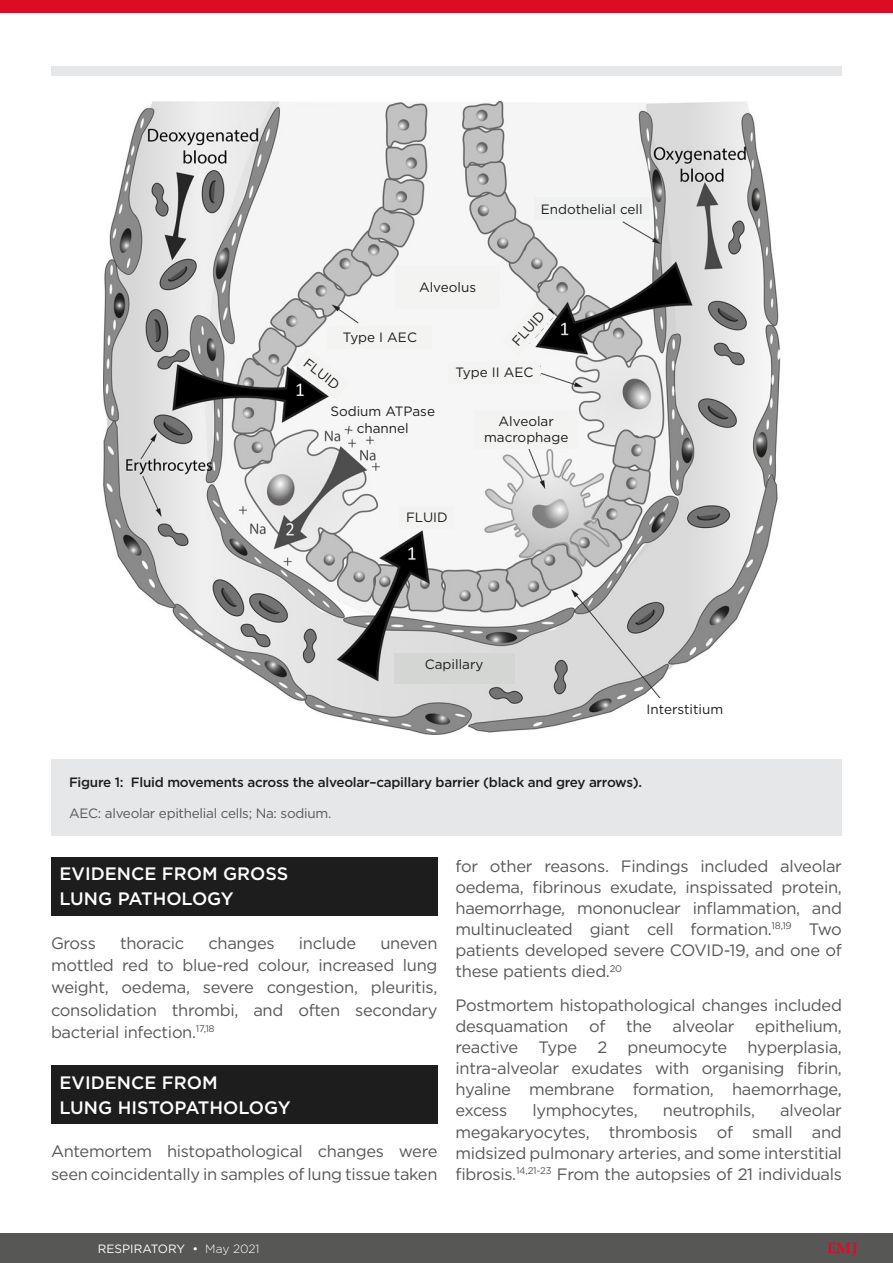
<style>
.page{position:relative;width:893px;height:1263px;background:#fff}
.page>*{position:absolute;margin:0;border:0;box-sizing:border-box;transform-origin:0 0}
.H1__Heading_1{font:500 18px/25.3px "Gotham";color:#fff}
.Body_Text__Justifica{font:16.5px/21.1px "Gotham";letter-spacing:-.02em;color:#575756;text-align:justify}
.t1{font:700 15px "Palatino Linotype";color:#dc0c23}
.t2{font:13.5px/16.2px "Gotham";color:#1d1d1d;text-align:center}
.t3{font:500 13.5px "Gotham";letter-spacing:-.02em;color:#1d1d1d}
.t4{font:13.5px "Gotham";letter-spacing:-.02em;color:#575756}
.t5{font:12px "Gotham";color:#fff}
.s1{font-weight:300}
</style>
<div class="page">
<div style="left:0;top:0;width:893px;height:13px;background:#dc0c23"></div>
<div style="left:0;top:1233px;width:893px;height:30px;background:#575756"></div>
<div style="left:51px;top:857px;width:386px;height:58px;background:#1d1d1d"></div>
<div style="left:51px;top:1066px;width:386px;height:58px;background:#1d1d1d"></div>
<div style="left:51px;top:760px;width:791px;height:76px;background:#e6e7e9"></div>
<div style="left:51px;top:67px;width:791px;height:9px;background:#e6e7e9"></div>
<img style="left:103px;top:102px;width:678px;height:632px">
<div style="left:640px;top:699px;width:184px;height:22px;background:#fff"></div>
<div style="left:394px;top:653px;width:120px;height:31px;background:#d4d6d4"></div>
<div style="left:400px;top:506px;width:54px;height:22px;background:#f3f3f1"></div>
<div style="left:395px;top:266px;width:105px;height:43px;background:#f3f3f1"></div>
<div style="left:328px;top:327px;width:104px;height:22px;background:#f3f3f1"></div>
<div style="left:449px;top:361px;width:91px;height:23px;background:#f3f3f1"></div>
<div style="left:474px;top:410px;width:104px;height:39px;background:#f3f3f1"></div>
<div style="left:534px;top:198px;width:115px;height:22px;background:#eff0f0"></div>
<svg style="left:502px;top:301px;width:53px;height:55px"></svg>
<svg style="left:293px;top:348px;width:146px;height:94px"></svg>
<div style="left:357px;top:421px;width:30px;height:15px;background:#f5f5f5"></div>
<p class="t2" style="left:419px;top:279px;width:59px">Alveolus</p>
<p class="t2" style="left:343px;top:329px;width:76px">Type I AEC</p>
<p class="t2" style="left:541px;top:200px;width:103px">Endothelial cell</p>
<p class="t2" style="left:508px;top:338px;width:43px;rotate:-48deg">FLUID</p>
<p class="t2" style="left:310px;top:354px;width:43px;rotate:38deg">FLUID</p>
<p class="t2" style="left:330px;top:403px;width:106px">Sodium ATPase channel</p>
<p class="t2" style="left:455px;top:364px;width:80px">Type II AEC</p>
<p class="t2" style="left:484px;top:413px;width:86px">Alveolar macrophage</p>
<p class="t2" style="left:406px;top:509px;width:43px">FLUID</p>
<p class="t2" style="left:425px;top:655px;width:60px">Capillary</p>
<p class="t2" style="left:647px;top:701px;width:78px">Interstitium</p>
<p class="t3" style="left:69px;top:774px;width:574px">Figure 1: Fluid movements across the alveolar–capillary barrier (black and grey arrows).</p>
<p class="t4" style="left:69px;top:805px;width:264px">AEC: alveolar epithelial cells; Na: sodium.</p>
<p class="H1__Heading_1" style="left:60px;top:860px;width:230px">EVIDENCE FROM GROSS<br>LUNG PATHOLOGY</p>
<p class="Body_Text__Justifica" style="left:51px;top:932px;width:46px">Gross</p>
<p class="Body_Text__Justifica" style="left:120px;top:932px;width:66px">thoracic</p>
<p class="Body_Text__Justifica" style="left:208px;top:932px;width:68px">changes</p>
<p class="Body_Text__Justifica" style="left:299px;top:932px;width:59px">include</p>
<p class="Body_Text__Justifica" style="left:51px;top:931px;width:388px;line-height:22.4px;text-indent:329px">uneven mottled red to blue-red colour, increased lung weight, oedema, severe congestion, pleuritis, consolidation thrombi, and often secondary bacterial infection.<sup>17,18</sup></p>
<p class="H1__Heading_1" style="left:60px;top:1069px;width:233px">EVIDENCE FROM<br>LUNG HISTOPATHOLOGY</p>
<p class="Body_Text__Justifica" style="left:51px;top:1140px;width:388px;line-height:22.4px">Antemortem histopathological changes were seen coincidentally in samples of lung tissue taken</p>
<p class="Body_Text__Justifica" style="left:455px;top:855px;width:388px">for other reasons. Findings included alveolar oedema, fibrinous exudate, inspissated protein, haemorrhage, mononuclear inflammation, and multinucleated giant cell formation.<sup>18,19</sup> Two patients developed severe COVID-19, and one of these patients died.<sup>20</sup></p>
<p class="Body_Text__Justifica" style="left:455px;top:994px;width:388px">Postmortem histopathological changes included desquamation</p>
<p class="Body_Text__Justifica" style="left:589px;top:1015px;width:147px">of the alveolar</p>
<p class="Body_Text__Justifica" style="left:455px;top:1015px;width:388px;text-indent:300px">epithelium, reactive Type 2 pneumocyte hyperplasia, intra-alveolar exudates with organising fibrin, hyaline membrane formation, haemorrhage, excess</p>
<p class="Body_Text__Justifica" style="left:455px;top:1100px;width:388px;text-indent:325px">alveolar megakaryocytes, thrombosis of small and midsized pulmonary arteries, and some interstitial fibrosis.<sup>14,21-23</sup> From the autopsies of 21 individuals</p>
<p class="Body_Text__Justifica" style="left:532px;top:1100px;width:107px">lymphocytes,</p>
<p class="Body_Text__Justifica" style="left:663px;top:1100px;width:94px">neutrophils,</p>
<p class="t5" style="left:98px;top:1241px;width:163px">RESPIRATORY • <span class="s1">May 2021</span></p>
<p class="t1" style="left:827px;top:1238px;width:32px">EMJ</p>
</div>
